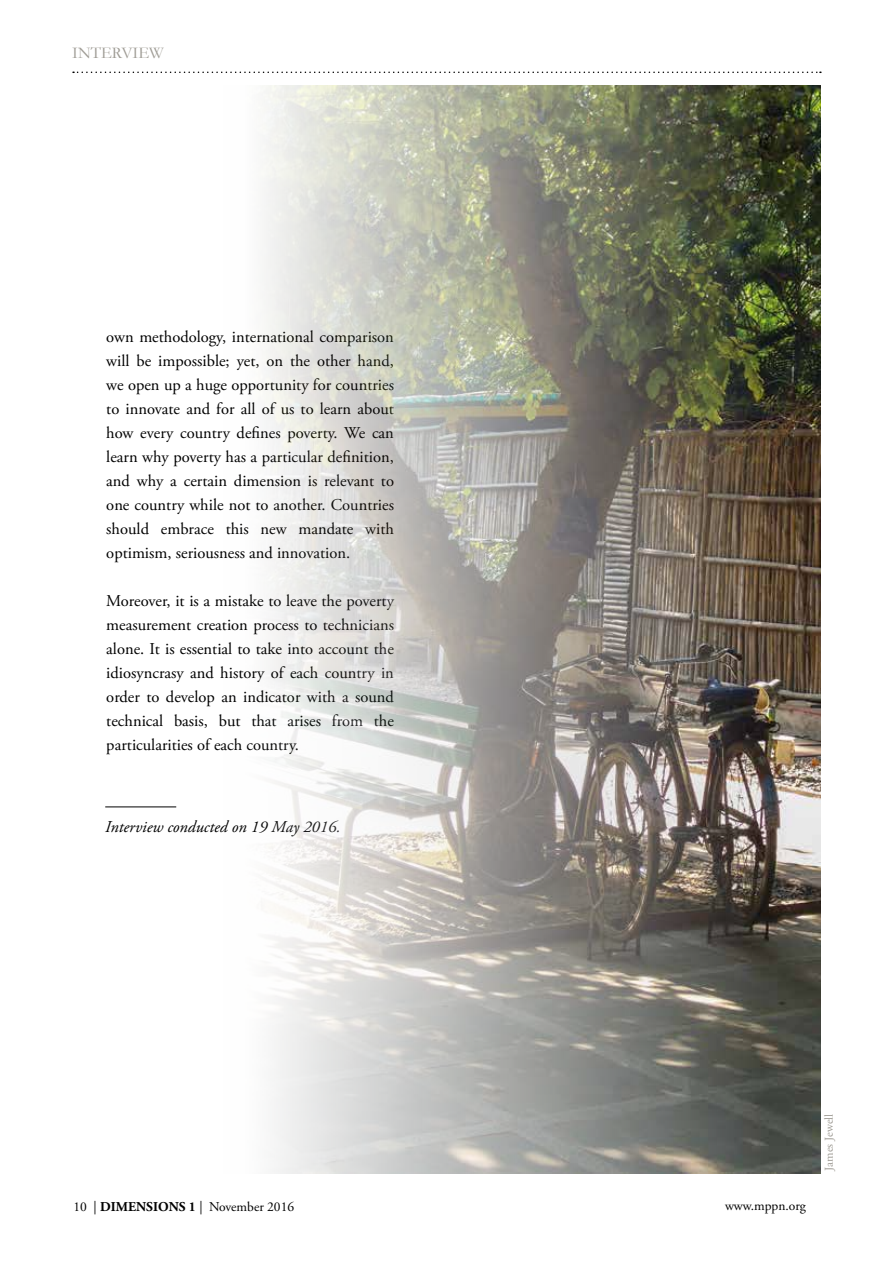
<style>
.page{position:relative;width:893px;height:1263px;background:#fff}
.page>*{position:absolute;margin:0;border:0;box-sizing:border-box;transform-origin:0 0}
.t1{font:16.5px/24px "Adobe Garamond Pro";color:#000;text-align:justify}
.t2{font:italic 16.5px "Adobe Garamond Pro";color:#000}
.t3{font:16.5px "Garamond";color:#9f9c95}
.t4{font:13.5px "Adobe Garamond Pro";color:#000}
.t5{font:12px "Adobe Garamond Pro";color:#9f9c95}
.s1{font-weight:700}
</style>
<div class="page">
<hr style="left:105px;top:806px;width:71px;height:1px;background:#000">
<svg style="left:73px;top:72px;width:748px;height:1px"></svg>
<img style="left:264px;top:85px;width:557px;height:1089px">
<p class="t3" style="left:72px;top:42px;width:93px">INTERVIEW</p>
<p class="t1" style="left:106px;top:325px;width:289px">own methodology, international comparison will be impossible; yet, on the other hand, we open up a huge opportunity for countries to innovate and for all of us to learn about how every country defines poverty. We can learn why poverty has a particular definition, and why a certain dimension is relevant to one country while not to another. Countries should embrace this new mandate with optimism, seriousness and innovation.</p>
<p class="t1" style="left:106px;top:589px;width:289px">Moreover, it is a mistake to leave the poverty measurement creation process to technicians alone. It is essential to take into account the idiosyncrasy and history of each country in order to develop an indicator with a sound technical basis, but that arises from the particularities of each country.</p>
<p class="t2" style="left:105px;top:816px;width:237px">Interview conducted on 19 May 2016.</p>
<p class="t4" style="left:73px;top:1199px;width:222px">10 | <span class="s1">DIMENSIONS 1</span> | November 2016</p>
<p class="t4" style="left:725px;top:1198px;width:82px">www.mppn.org</p>
<p class="t5" style="left:822px;top:1170px;width:58px;rotate:-90deg">James Jewell</p>
</div>
